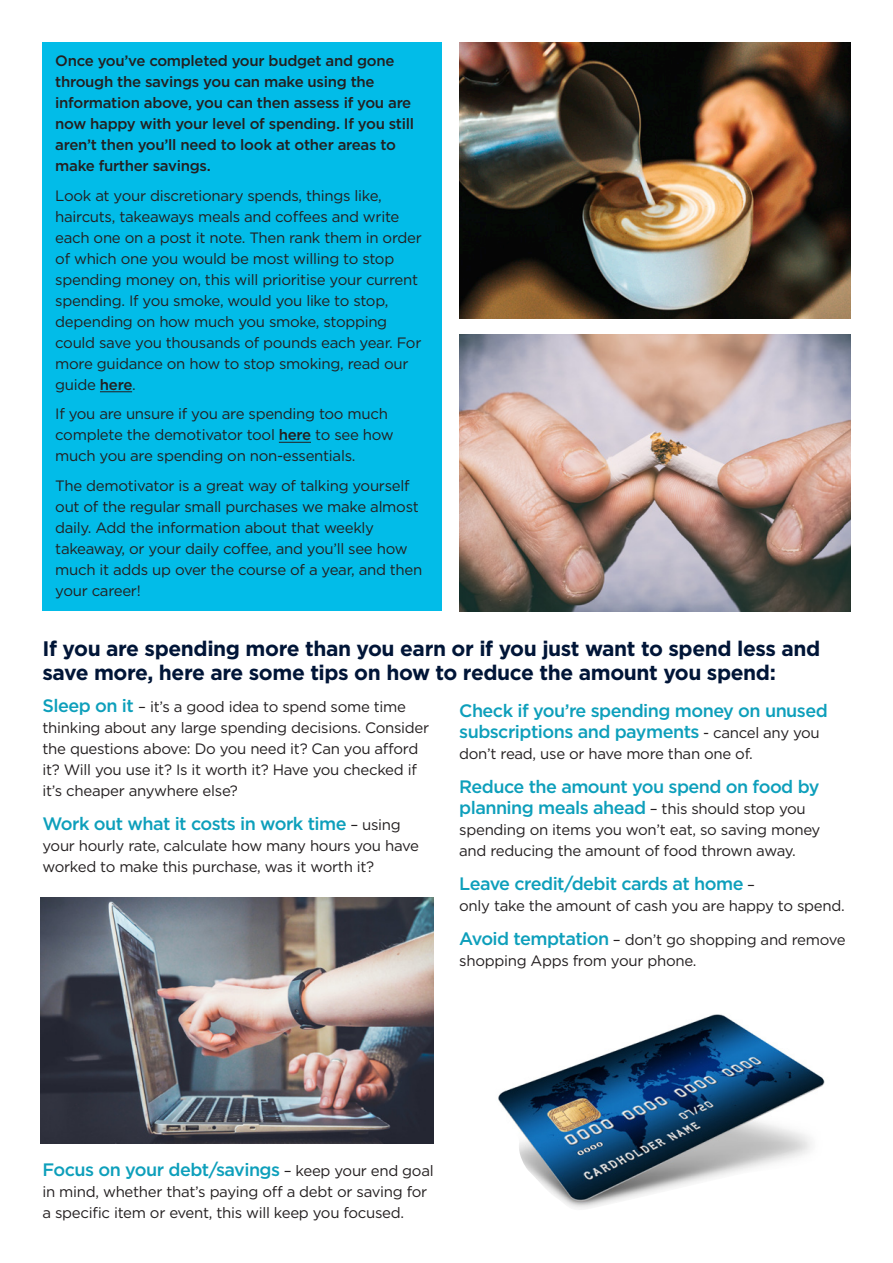
<style>
.page{position:relative;width:893px;height:1263px;background:#fff}
.page>*{position:absolute;margin:0;border:0;box-sizing:border-box;transform-origin:0 0}
.t1{font:700 21px/24px "Gotham";letter-spacing:-.02em;color:#001537}
.t2{font:500 18px/21px "Gotham";letter-spacing:-.03em;color:#0d9fbb}
.t3{font:15px/21px "Gotham";letter-spacing:-.02em;color:#231f20}
.t4{font:500 15px/21px "Gotham";letter-spacing:-.02em;color:#231f20}
.s1{font-weight:500}
.s2{font-weight:500;font-size:18px;color:#0d9fbb}
.s3{font-weight:400;font-size:15px;color:#231f20}
</style>
<div class="page">
<img style="left:498px;top:1014px;width:327px;height:195px">
<div style="left:43px;top:43px;width:399px;height:568px;background:#02bce8"></div>
<hr style="left:100px;top:391px;width:32px;height:1px;background:#231f20">
<hr style="left:279px;top:442px;width:32px;height:1px;background:#231f20">
<img style="left:459px;top:43px;width:391px;height:276px">
<img style="left:459px;top:335px;width:391px;height:276px">
<img style="left:41px;top:898px;width:393px;height:245px">
<p class="t4" style="left:55px;top:50px;width:360px">Once you’ve completed your budget and gone through the savings you can make using the information above, you can then assess if you are now happy with your level of spending. If you still aren’t then you’ll need to look at other areas to make further savings.</p>
<p class="t3" style="left:55px;top:185px;width:368px">Look at your discretionary spends, things like, haircuts, takeaways meals and coffees and write each one on a post it note. Then rank them in order of which one you would be most willing to stop spending money on, this will prioritise your current spending. If you smoke, would you like to stop, depending on how much you smoke, stopping could save you thousands of pounds each year. For more guidance on how to stop smoking, read our guide <span class="s1">here</span>.</p>
<p class="t3" style="left:55px;top:403px;width:340px">If you are unsure if you are spending too much complete the demotivator tool <span class="s1">here</span> to see how much you are spending on non-essentials.</p>
<p class="t3" style="left:55px;top:475px;width:369px">The demotivator is a great way of talking yourself out of the regular small purchases we make almost daily. Add the information about that weekly takeaway, or your daily coffee, and you’ll see how much it adds up over the course of a year, and then your career!</p>
<p class="t1" style="left:43px;top:636px;width:779px">If you are spending more than you earn or if you just want to spend less and save more, here are some tips on how to reduce the amount you spend:</p>
<p class="t3" style="left:43px;top:696px;width:388px"><span class="s2">Sleep on it</span> – it’s a good idea to spend some time thinking about any large spending decisions. Consider the questions above: Do you need it? Can you afford it? Will you use it? Is it worth it? Have you checked if it’s cheaper anywhere else?</p>
<p class="t2" style="left:43px;top:813px;width:360px">Work out what it costs in work time <span class="s3">– using</span></p>
<p class="t3" style="left:43px;top:835px;width:378px">your hourly rate, calculate how many hours you have worked to make this purchase, was it worth it?</p>
<p class="t2" style="left:459px;top:700px;width:370px">Check if you’re spending money on unused subscriptions and payments <span class="s3">- cancel any you</span></p>
<p class="t3" style="left:459px;top:743px;width:295px">don’t read, use or have more than one of.</p>
<p class="t2" style="left:459px;top:776px;width:362px">Reduce the amount you spend on food by planning meals ahead <span class="s3">– this should stop you</span></p>
<p class="t3" style="left:459px;top:819px;width:363px">spending on items you won’t eat, so saving money and reducing the amount of food thrown away.</p>
<p class="t2" style="left:459px;top:873px;width:297px">Leave credit/debit cards at home <span class="s3">–</span></p>
<p class="t3" style="left:459px;top:895px;width:387px">only take the amount of cash you are happy to spend.</p>
<p class="t3" style="left:459px;top:929px;width:388px"><span class="s2">Avoid temptation</span> – don’t go shopping and remove shopping Apps from your phone.</p>
<p class="t2" style="left:43px;top:1158px;width:393px">Focus on your debt/savings <span class="s3">– keep your end goal</span></p>
<p class="t3" style="left:43px;top:1180px;width:386px">in mind, whether that’s paying off a debt or saving for a specific item or event, this will keep you focused.</p>
</div>
